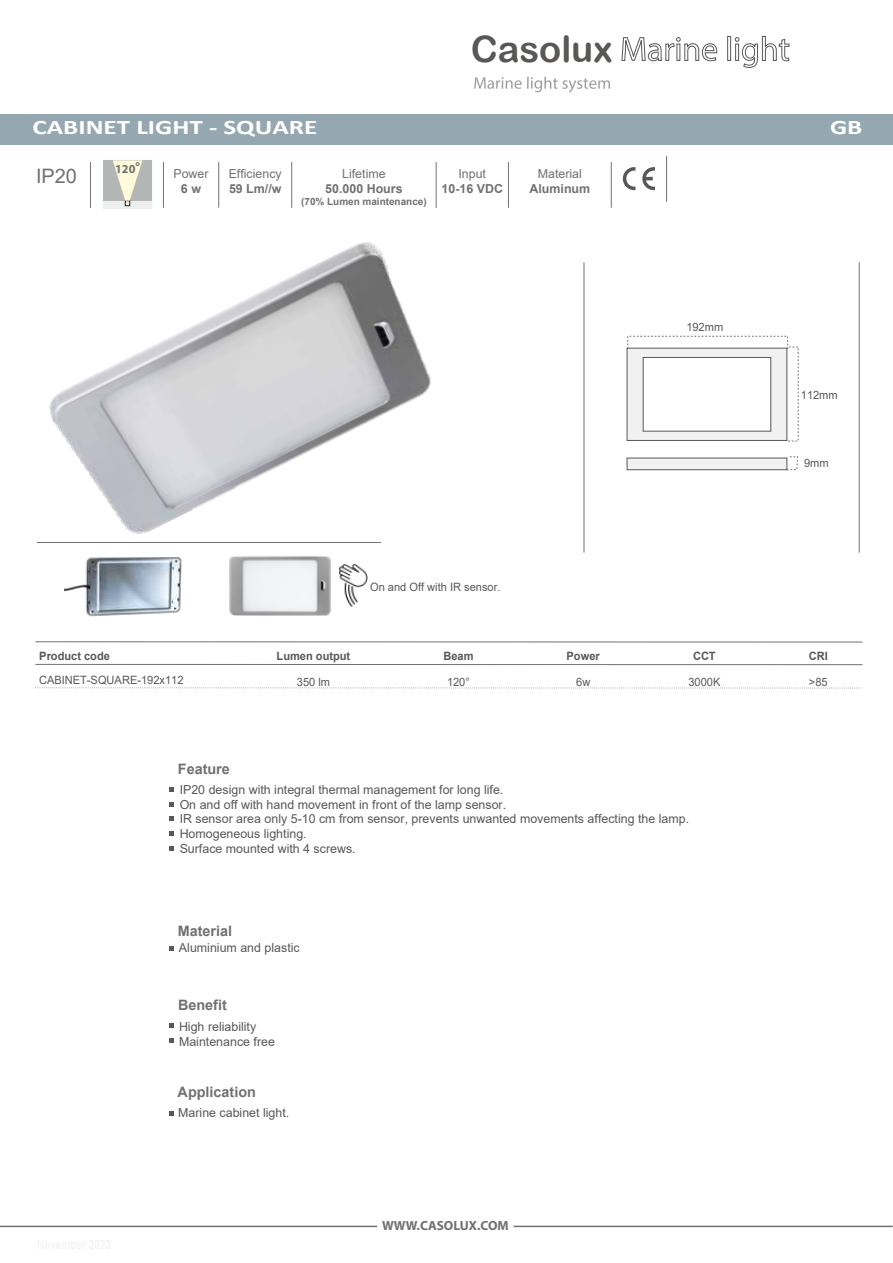
<style>
.page{position:relative;width:893px;height:1263px;background:#fff}
.page>*{position:absolute;margin:0;border:0;box-sizing:border-box;transform-origin:0 0}
.t1{font:36.6px "Arial Rounded MT Bold";color:#595857}
.t2{font:700 20.7px "Calibri";color:#fff;scale:1.31 1}
.t3{font:19.95px "Arial";color:#717171}
.t4{font:700 14.4px "Arial";color:#717171}
.t5{font:700 13.2px "Myriad Pro";color:#717171}
.t6{font:12.45px/14.9px "Arial";color:#595857}
.t7{font:12.45px "Arial";color:#717171}
.t8{font:700 12.45px "Arial";color:#717171}
.t9{font:700 12.15px "Myriad Pro";color:#717171}
.t10{font:11.55px "Arial";color:#595857;scale:.96 1}
.t11{font:700 11.4px "Arial";color:#595857;scale:.96 1}
.t12{font:700 9.9px "Arial";color:#717171}
.t13{font:700 7.8px "Myriad Pro";color:#717171}
</style>
<div class="page">
<svg style="left:621px;top:37px;width:96px;height:24px"></svg>
<div style="left:727px;top:36px;width:4px;height:25px;border:1px solid #595857"></div>
<svg style="left:735px;top:36px;width:54px;height:32px"></svg>
<svg style="left:474px;top:77px;width:136px;height:15px"></svg>
<svg style="left:169px;top:1038px;width:4px;height:5px"></svg>
<svg style="left:169px;top:1023px;width:4px;height:5px"></svg>
<svg style="left:169px;top:787px;width:5px;height:5px"></svg>
<svg style="left:169px;top:802px;width:5px;height:4px"></svg>
<svg style="left:169px;top:817px;width:5px;height:4px"></svg>
<svg style="left:169px;top:831px;width:5px;height:5px"></svg>
<svg style="left:169px;top:846px;width:5px;height:5px"></svg>
<svg style="left:169px;top:946px;width:4px;height:5px"></svg>
<svg style="left:169px;top:1111px;width:4px;height:5px"></svg>
<hr style="left:0;top:1226px;width:893px;height:1px;background:#717171">
<div style="left:377px;top:1211px;width:137px;height:31px;background:#fff"></div>
<div style="left:1px;top:114px;width:892px;height:30px;background:#95a8b2"></div>
<hr style="left:90px;top:162px;width:1px;height:46px;background:#717171">
<svg style="left:642px;top:167px;width:13px;height:23px"></svg>
<svg style="left:623px;top:167px;width:12px;height:23px"></svg>
<hr style="left:163px;top:162px;width:1px;height:46px;background:#717171">
<hr style="left:218px;top:162px;width:1px;height:46px;background:#717171">
<hr style="left:508px;top:162px;width:1px;height:46px;background:#717171">
<hr style="left:611px;top:162px;width:1px;height:46px;background:#717171">
<hr style="left:666px;top:156px;width:1px;height:46px;background:#717171">
<hr style="left:35px;top:641px;width:827px;height:1px;background:#717171">
<hr style="left:35px;top:664px;width:827px;height:1px;background:#717171">
<hr style="left:291px;top:162px;width:1px;height:46px;background:#717171">
<hr style="left:436px;top:162px;width:1px;height:46px;background:#717171">
<svg style="left:35px;top:687px;width:827px;height:1px"></svg>
<hr style="left:584px;top:262px;width:1px;height:291px;background:#717171">
<hr style="left:859px;top:262px;width:1px;height:291px;background:#717171">
<div style="left:103px;top:160px;width:49px;height:49px;background:#edeeee"></div>
<div style="left:103px;top:160px;width:49px;height:41px;background:#b4b5b5"></div>
<svg style="left:113px;top:160px;width:29px;height:46px"></svg>
<svg style="left:786px;top:456px;width:12px;height:14px"></svg>
<div style="left:627px;top:348px;width:160px;height:93px;background:#f1f1f2;border:1px solid #595857"></div>
<div style="left:627px;top:458px;width:160px;height:12px;background:#f1f1f2;border:1px solid #595857"></div>
<div style="left:643px;top:357px;width:128px;height:74px;background:#fff;border:1px solid #595857"></div>
<img style="left:36px;top:242px;width:395px;height:301px">
<img style="left:65px;top:557px;width:117px;height:60px">
<img style="left:229px;top:556px;width:102px;height:60px">
<img style="left:338px;top:564px;width:29px;height:43px">
<h2 class="t2" style="left:33px;top:112px;width:219px">CABINET LIGHT - SQUARE</h2>
<h1 class="t1" style="left:471px;top:27px;width:143px">Casolux</h1>
<h3 class="t3" style="left:36px;top:162px;width:42px">IP20</h3>
<p class="t13" style="left:135px;top:158px;width:6px">o</p>
<p class="t9" style="left:115px;top:161px;width:22px">120</p>
<p class="t7" style="left:173px;top:165px;width:37px">Power</p>
<p class="t7" style="left:229px;top:165px;width:55px">Efficiency</p>
<p class="t7" style="left:342px;top:165px;width:45px">Lifetime</p>
<p class="t7" style="left:458px;top:165px;width:29px">Input</p>
<p class="t7" style="left:538px;top:165px;width:46px">Material</p>
<p class="t12" style="left:301px;top:195px;width:127px">(70% Lumen maintenance)</p>
<p class="t8" style="left:181px;top:180px;width:22px">6 w</p>
<p class="t8" style="left:442px;top:180px;width:63px">10-16 VDC</p>
<p class="t8" style="left:229px;top:180px;width:54px">59 Lm//w</p>
<p class="t8" style="left:325px;top:180px;width:79px">50.000 Hours</p>
<p class="t8" style="left:529px;top:180px;width:62px">Aluminum</p>
<p class="t10" style="left:686px;top:319px;width:40px">192mm</p>
<p class="t10" style="left:370px;top:579px;width:137px">On and Off with IR sensor.</p>
<h2 class="t2" style="left:830px;top:112px;width:26px">GB</h2>
<p class="t10" style="left:801px;top:387px;width:40px">112mm</p>
<p class="t10" style="left:804px;top:455px;width:27px">9mm</p>
<p class="t11" style="left:277px;top:648px;width:78px">Lumen output</p>
<p class="t11" style="left:443px;top:648px;width:33px">Beam</p>
<p class="t11" style="left:567px;top:648px;width:36px">Power</p>
<p class="t11" style="left:693px;top:648px;width:25px">CCT</p>
<p class="t11" style="left:39px;top:648px;width:75px">Product code</p>
<p class="t11" style="left:809px;top:648px;width:21px">CRI</p>
<p class="t10" style="left:39px;top:672px;width:152px">CABINET-SQUARE-192x112</p>
<p class="t10" style="left:297px;top:674px;width:36px">350 lm</p>
<p class="t10" style="left:447px;top:674px;width:25px">120°</p>
<p class="t10" style="left:576px;top:674px;width:16px">6w</p>
<p class="t10" style="left:688px;top:674px;width:35px">3000K</p>
<p class="t10" style="left:809px;top:674px;width:21px">&gt;85</p>
<p class="t4" style="left:178px;top:759px;width:53px">Feature</p>
<p class="t6" style="left:180px;top:782px;width:511px">IP20 design with integral thermal management for long life.<br>On and off with hand movement in front of the lamp sensor.<br>IR sensor area only 5-10 cm from sensor, prevents unwanted movements affecting the lamp.<br>Homogeneous lighting.<br>Surface mounted with 4 screws.</p>
<p class="t4" style="left:178px;top:921px;width:56px">Material</p>
<p class="t6" style="left:179px;top:940px;width:122px">Aluminium and plastic</p>
<p class="t4" style="left:178px;top:995px;width:50px">Benefit</p>
<p class="t6" style="left:179px;top:1019px;width:97px">High reliability<br>Maintenance free</p>
<p class="t4" style="left:178px;top:1082px;width:80px">Application</p>
<p class="t6" style="left:178px;top:1105px;width:113px">Marine cabinet light.</p>
<p class="t5" style="left:382px;top:1217px;width:128px">WWW.CASOLUX.COM</p>
</div>
